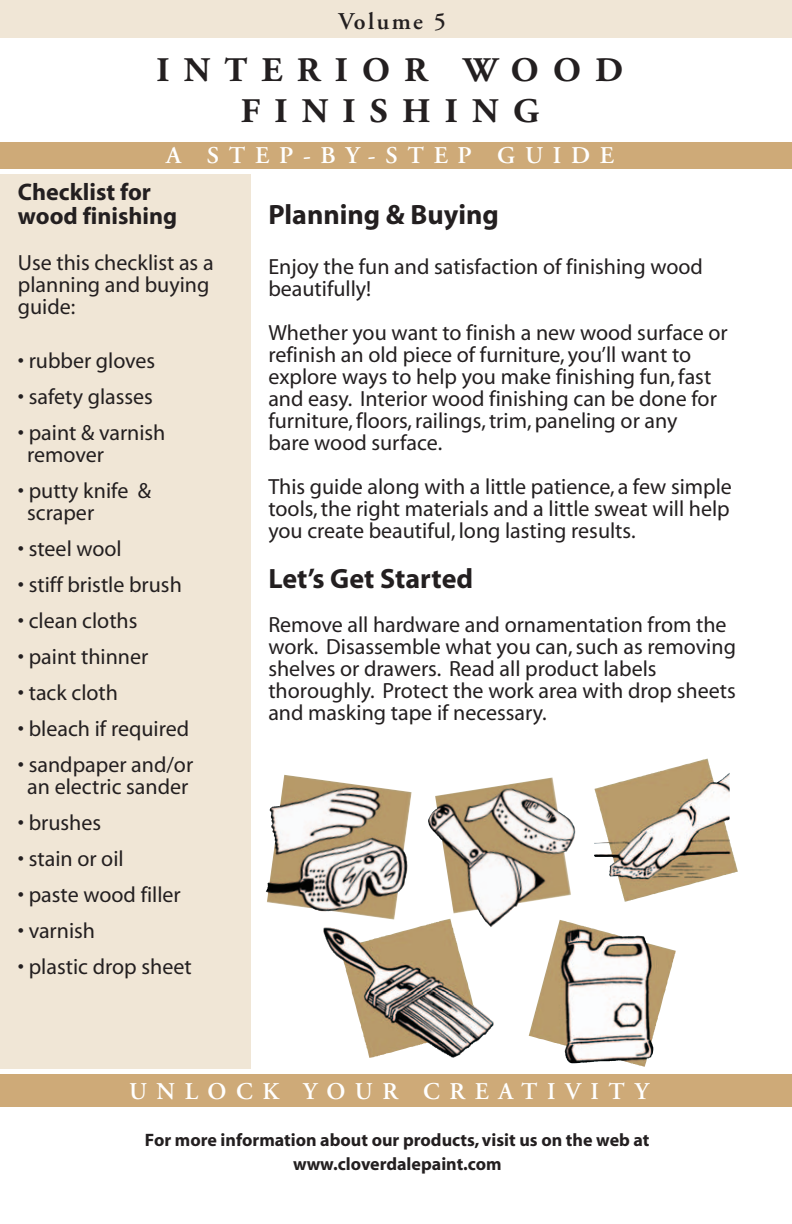
<style>
.page{position:relative;width:792px;height:1224px;background:#fff}
.page>*{position:absolute;margin:0;border:0;box-sizing:border-box;transform-origin:0 0}
.t1{font:700 34.4px/41.4px "Adobe Garamond Pro";letter-spacing:.4em;color:#231f20;text-align:center}
.t2{font:700 28px "Myriad";color:#231f20}
.t3{font:600 24px "Adobe Garamond Pro";letter-spacing:.4em;color:#fff}
.t4{font:700 24px/24px "Myriad";color:#231f20}
.t5{font:600 24px "Adobe Garamond Pro";letter-spacing:.1em;color:#231f20}
.t6{font:22px/22px "Myriad";color:#231f20}
.t7{font:700 18px/24px "Myriad";color:#231f20;text-align:center}
</style>
<div class="page">
<div style="left:0;top:0;width:792px;height:38px;background:#f0e6d6"></div>
<div style="left:0;top:174px;width:251px;height:895px;background:#f0e6d6"></div>
<div style="left:0;top:1075px;width:792px;height:32px;background:#ceaa78"></div>
<div style="left:0;top:142px;width:792px;height:26px;background:#ceaa78"></div>
<img style="left:266px;top:775px;width:146px;height:144px">
<img style="left:428px;top:777px;width:148px;height:150px">
<img style="left:560px;top:920px;width:116px;height:147px">
<img style="left:609px;top:820px;width:129px;height:82px">
<img style="left:363px;top:919px;width:131px;height:139px">
<p class="t5" style="left:338px;top:6px;width:109px">Volume 5</p>
<h1 class="t1" style="left:156px;top:48px;width:469px">INTERIOR WOOD<br>FINISHING</h1>
<p class="t3" style="left:166px;top:141px;width:449px">A STEP-BY-STEP GUIDE</p>
<p class="t4" style="left:18px;top:182px;width:161px">Checklist for wood finishing</p>
<p class="t6" style="left:18px;top:253px;width:197px">Use this checklist as a planning and buying guide:</p>
<p class="t6" style="left:18px;top:351px;width:139px">• rubber gloves</p>
<p class="t6" style="left:18px;top:387px;width:137px">• safety glasses</p>
<p class="t6" style="left:27px;top:423px;width:140px;text-indent:-9px">• paint &amp; varnish remover</p>
<p class="t6" style="left:27px;top:481px;width:125px;text-indent:-9px">• putty knife &amp; scraper</p>
<p class="t6" style="left:18px;top:539px;width:105px">• steel wool</p>
<p class="t6" style="left:18px;top:575px;width:166px">• stiff bristle brush</p>
<p class="t6" style="left:18px;top:611px;width:121px">• clean cloths</p>
<p class="t6" style="left:18px;top:647px;width:132px">• paint thinner</p>
<p class="t6" style="left:18px;top:683px;width:102px">• tack cloth</p>
<p class="t6" style="left:18px;top:719px;width:173px">• bleach if required</p>
<p class="t6" style="left:18px;top:755px;width:177px;text-align:center">• sandpaper and/or an electric sander</p>
<p class="t6" style="left:18px;top:813px;width:85px">• brushes</p>
<p class="t6" style="left:18px;top:849px;width:107px">• stain or oil</p>
<p class="t6" style="left:18px;top:885px;width:164px">• paste wood filler</p>
<p class="t6" style="left:18px;top:921px;width:79px">• varnish</p>
<p class="t6" style="left:18px;top:957px;width:175px">• plastic drop sheet</p>
<p class="t2" style="left:268px;top:204px;width:232px">Planning &amp; Buying</p>
<p class="t6" style="left:268px;top:257px;width:436px">Enjoy the fun and satisfaction of finishing wood beautifully!</p>
<p class="t6" style="left:268px;top:323px;width:461px">Whether you want to finish a new wood surface or refinish an old piece of furniture, you’ll want to explore ways to help you make finishing fun, fast and easy. Interior wood finishing can be done for furniture, floors, railings, trim, paneling or any<br>bare wood surface.</p>
<p class="t6" style="left:268px;top:477px;width:465px;text-align:justify">This guide along with a little patience, a few simple tools, the right materials and a little sweat will help you create beautiful, long lasting results.</p>
<p class="t2" style="left:268px;top:568px;width:206px">Let’s Get Started</p>
<p class="t6" style="left:268px;top:615px;width:469px">Remove all hardware and ornamentation from the work. Disassemble what you can, such as removing shelves or drawers. Read all product labels thoroughly. Protect the work area with drop sheets and masking tape if necessary.</p>
<p class="t3" style="left:129px;top:1076px;width:521px">UNLOCK YOUR CREATIVITY</p>
<p class="t7" style="left:145px;top:1129px;width:506px">For more information about our products, visit us on the web at www.cloverdalepaint.com</p>
</div>
